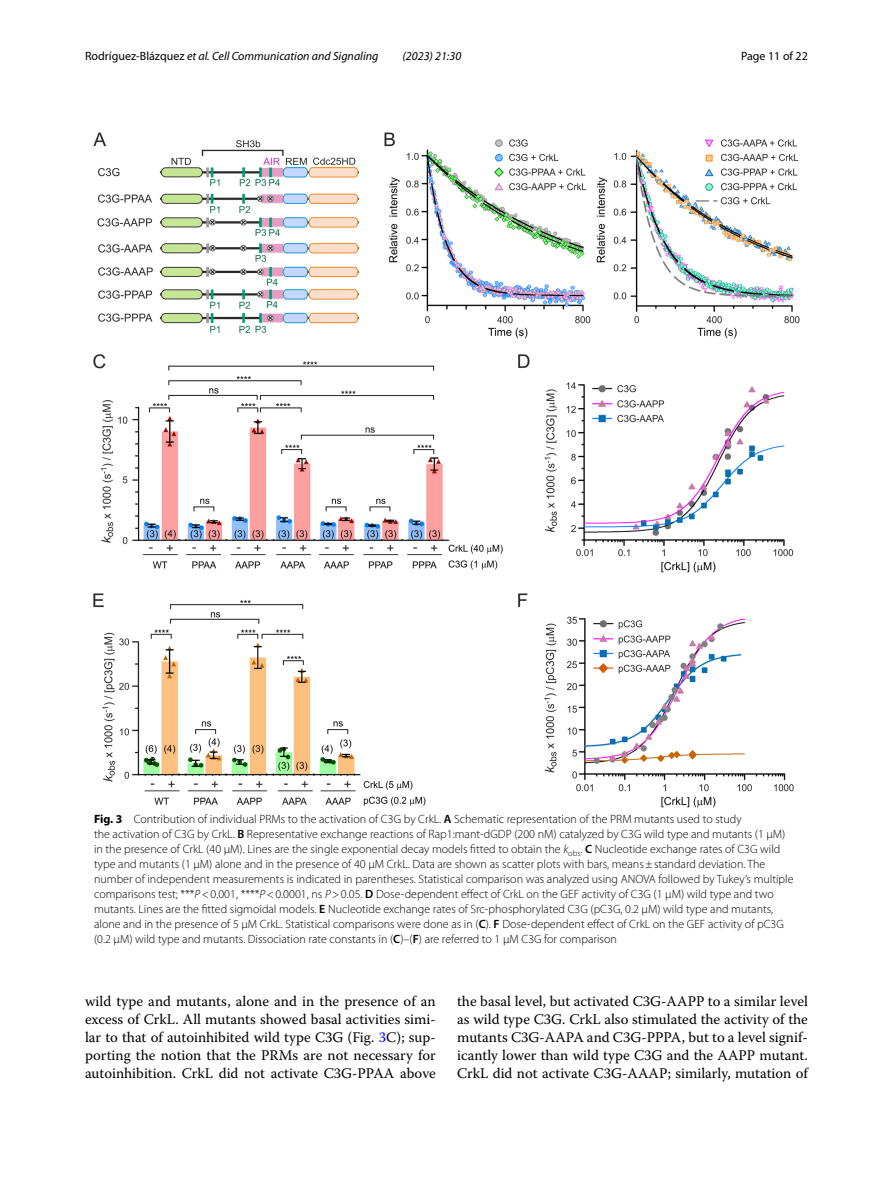
<style>
.page{position:relative;width:893px;height:1187px;background:#fff}
.page>*{position:absolute;margin:0;border:0;box-sizing:border-box;transform-origin:0 0}
.t1{font:14.7px/18px "Warnock Pro";color:#000;text-align:justify}
.t2{font:300 12px/15px "Myriad Pro";color:#000}
.t3{font:italic 12px "Myriad Pro";color:#000}
.t4{font:12px "Myriad Pro";color:#000}
.s1{font-style:normal}
.s2{font-weight:700}
.s3{font-weight:600}
.s4{font-style:italic}
.s5{color:#00f}
</style>
<div class="page">
<img style="left:94px;top:133px;width:705px;height:675px">
<p class="t3" style="left:85px;top:48px;width:295px"><span class="s1">Rodríguez‑Blázquez</span> et al. Cell Communication and Signaling</p>
<p class="t3" style="left:403px;top:48px;width:60px">(2023) 21:30</p>
<p class="t4" style="left:741px;top:48px;width:68px">Page 11 of 22</p>
<p class="t2" style="left:94px;top:811px;width:701px"><span class="s2">Fig. 3</span> Contribution of individual PRMs to the activation of C3G by CrkL. <span class="s3">A</span> Schematic representation of the PRM mutants used to study<br>the activation of C3G by CrkL. <span class="s3">B</span> Representative exchange reactions of Rap1:mant-dGDP (200 nM) catalyzed by C3G wild type and mutants (1 µM) in the presence of CrkL (40 µM). Lines are the single exponential decay models fitted to obtain the <span class="s4">k</span><sub>obs</sub>. <span class="s3">C</span> Nucleotide exchange rates of C3G wild type and mutants (1 µM) alone and in the presence of 40 µM CrkL. Data are shown as scatter plots with bars, means±standard deviation. The number of independent measurements is indicated in parentheses. Statistical comparison was analyzed using ANOVA followed by Tukey’s multiple comparisons test; ***<span class="s4">P</span>&lt;0.001, ****<span class="s4">P</span>&lt;0.0001, ns <span class="s4">P</span>&gt;0.05. <span class="s3">D</span> Dose-dependent effect of CrkL on the GEF activity of C3G (1 µM) wild type and two mutants. Lines are the fitted sigmoidal models. <span class="s3">E</span> Nucleotide exchange rates of Src-phosphorylated C3G (pC3G, 0.2 µM) wild type and mutants, alone and in the presence of 5 µM CrkL. Statistical comparisons were done as in (<span class="s3">C</span>). <span class="s3">F</span> Dose-dependent effect of CrkL on the GEF activity of pC3G (0.2 µM) wild type and mutants. Dissociation rate constants in (<span class="s3">C</span>)–(<span class="s3">F</span>) are referred to 1 µM C3G for comparison</p>
<p class="t1" style="left:85px;top:991px;width:352px">wild type and mutants, alone and in the presence of an excess of CrkL. All mutants showed basal activities simi&shy;lar to that of autoinhibited wild type C3G (Fig. <span class="s5">3</span>C); sup&shy;porting the notion that the PRMs are not necessary for autoinhibition. CrkL did not activate C3G-PPAA above</p>
<p class="t1" style="left:457px;top:991px;width:352px">the basal level, but activated C3G-AAPP to a similar level as wild type C3G. CrkL also stimulated the activity of the mutants C3G-AAPA and C3G-PPPA, but to a level signif&shy;icantly lower than wild type C3G and the AAPP mutant.<br>CrkL did not activate C3G-AAAP; similarly, mutation of</p>
</div>
